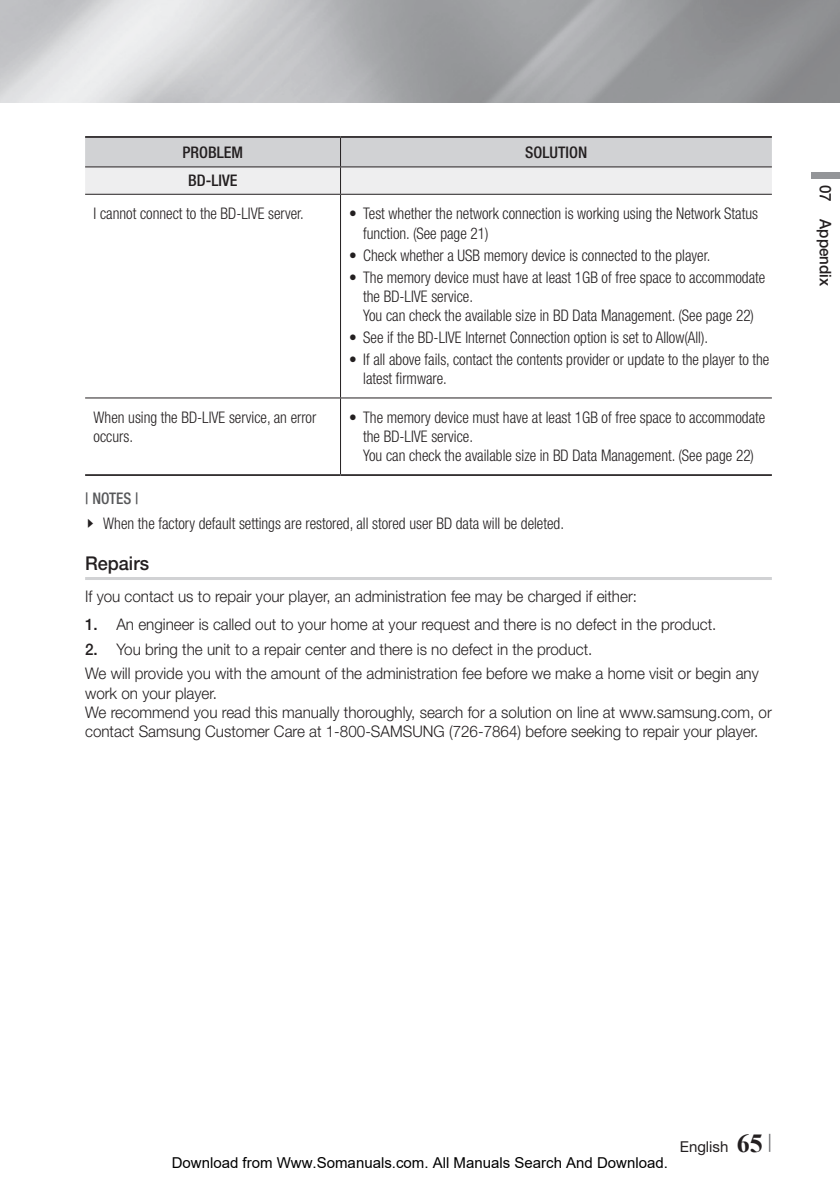
<style>
.page{position:relative;width:840px;height:1191px;background:#fff}
.page>*{position:absolute;margin:0;border:0;box-sizing:border-box;transform-origin:0 0}
.t1{font:500 19px "Helvetica Neue cp";color:#231f20;scale:.95 1}
.t2{font:300 condensed 16px/19.2px "Helvetica Neue cp";color:#231f20;scale:.95 1}
.t3{font:300 16px/19.2px "Helvetica Neue cp";color:#231f20;scale:.95 1}
.t4{font:500 condensed 16px "Helvetica Neue cp";color:#231f20}
.t5{font:500 16px "Helvetica Neue cp";color:#231f20;scale:.95 1}
.t6{font:15px "Arial";color:#000}
.t7{font:15px "Helvetica Neue cp";color:#231f20}
.s1{font-stretch:normal}
.s2{font-weight:500;color:#57585a}
.s3{font-family:"CP Icon 1";font-weight:400;font-stretch:normal}
.s4{font-weight:500}
.s5{font-family:"Times New Roman";font-weight:700;font-size:26px}
</style>
<div class="page">
<div style="left:810px;top:172px;width:29px;height:6px;background:#939598"></div>
<hr style="left:85px;top:577px;width:686px;height:3px;background:#d1d2d4">
<svg style="left:85px;top:138px;width:686px;height:56px;background:#dadadc"></svg>
<hr style="left:85px;top:194px;width:255px;height:1px;background:#231f20">
<hr style="left:340px;top:194px;width:431px;height:1px;background:#231f20">
<hr style="left:340px;top:195px;width:1px;height:202px;background:#231f20">
<hr style="left:85px;top:397px;width:255px;height:1px;background:#231f20">
<hr style="left:340px;top:397px;width:431px;height:1px;background:#231f20">
<hr style="left:340px;top:398px;width:1px;height:76px;background:#231f20">
<hr style="left:85px;top:136px;width:255px;height:2px;background:#231f20">
<hr style="left:340px;top:136px;width:431px;height:2px;background:#231f20">
<hr style="left:85px;top:474px;width:255px;height:2px;background:#231f20">
<hr style="left:340px;top:474px;width:431px;height:2px;background:#231f20">
<p class="t4" style="left:182px;top:143px;width:62px">PROBLEM</p>
<p class="t4" style="left:525px;top:143px;width:63px">SOLUTION</p>
<p class="t4" style="left:188px;top:171px;width:51px">BD-LIVE</p>
<p class="t2" style="left:94px;top:204px;width:223px">I cannot connect to the BD-LIVE server.</p>
<p class="t2" style="left:363px;top:204px;width:417px;text-indent:-14px"><span class="s1">•</span> Test whether the network connection is working using the Network Status function. (See page 21)</p>
<p class="t2" style="left:349px;top:245px;width:382px"><span class="s1">•</span> Check whether a USB memory device is connected to the player.</p>
<p class="t2" style="left:363px;top:267px;width:424px;text-indent:-14px"><span class="s1">•</span> The memory device must have at least 1GB of free space to accommodate the BD-LIVE service.<br>You can check the available size in BD Data Management. (See page 22)</p>
<p class="t2" style="left:349px;top:328px;width:379px"><span class="s1">•</span> See if the BD-LIVE Internet Connection option is set to Allow(All).</p>
<p class="t2" style="left:363px;top:350px;width:429px;text-indent:-14px"><span class="s1">•</span> If all above fails, contact the contents provider or update to the player to the latest firmware.</p>
<p class="t2" style="left:94px;top:408px;width:236px">When using the BD-LIVE service, an error occurs.</p>
<p class="t2" style="left:363px;top:408px;width:424px;text-indent:-14px"><span class="s1">•</span> The memory device must have at least 1GB of free space to accommodate the BD-LIVE service.<br>You can check the available size in BD Data Management. (See page 22)</p>
<p class="t2" style="left:85px;top:486px;width:505px;line-height:24.8px"><span class="s2">| NOTEs |<br></span><span class="s3">\</span> When the factory default settings are restored, all stored user BD data will be deleted.</p>
<p class="t1" style="left:85px;top:552px;width:69px">Repairs</p>
<p class="t3" style="left:85px;top:587px;width:582px">If you contact us to repair your player, an administration fee may be charged if either:</p>
<p class="t3" style="left:85px;top:614px;width:665px"><span class="s4">1.</span> An engineer is called out to your home at your request and there is no defect in the product.</p>
<p class="t3" style="left:85px;top:636px;width:710px;line-height:24.8px"><span class="s4">2.</span> You bring the unit to a repair center and there is no defect in the product.<br>We will provide you with the amount of the administration fee before we make a home visit or begin any</p>
<p class="t3" style="left:85px;top:683px;width:724px">work on your player.<br>We recommend you read this manually thoroughly, search for a solution on line at www.samsung.com, or contact Samsung Customer Care at 1-800-SAMSUNG (726-7864) before seeking to repair your player.</p>
<p class="t5" style="left:834px;top:185px;width:108px;rotate:90deg">07 Appendix</p>
<p class="t6" style="left:172px;top:1154px;width:497px">Download from Www.Somanuals.com. All Manuals Search And Download.</p>
<p class="t7" style="left:679px;top:1138px;width:93px">English <span class="s5">65</span> <sup>|</sup></p>
</div>
